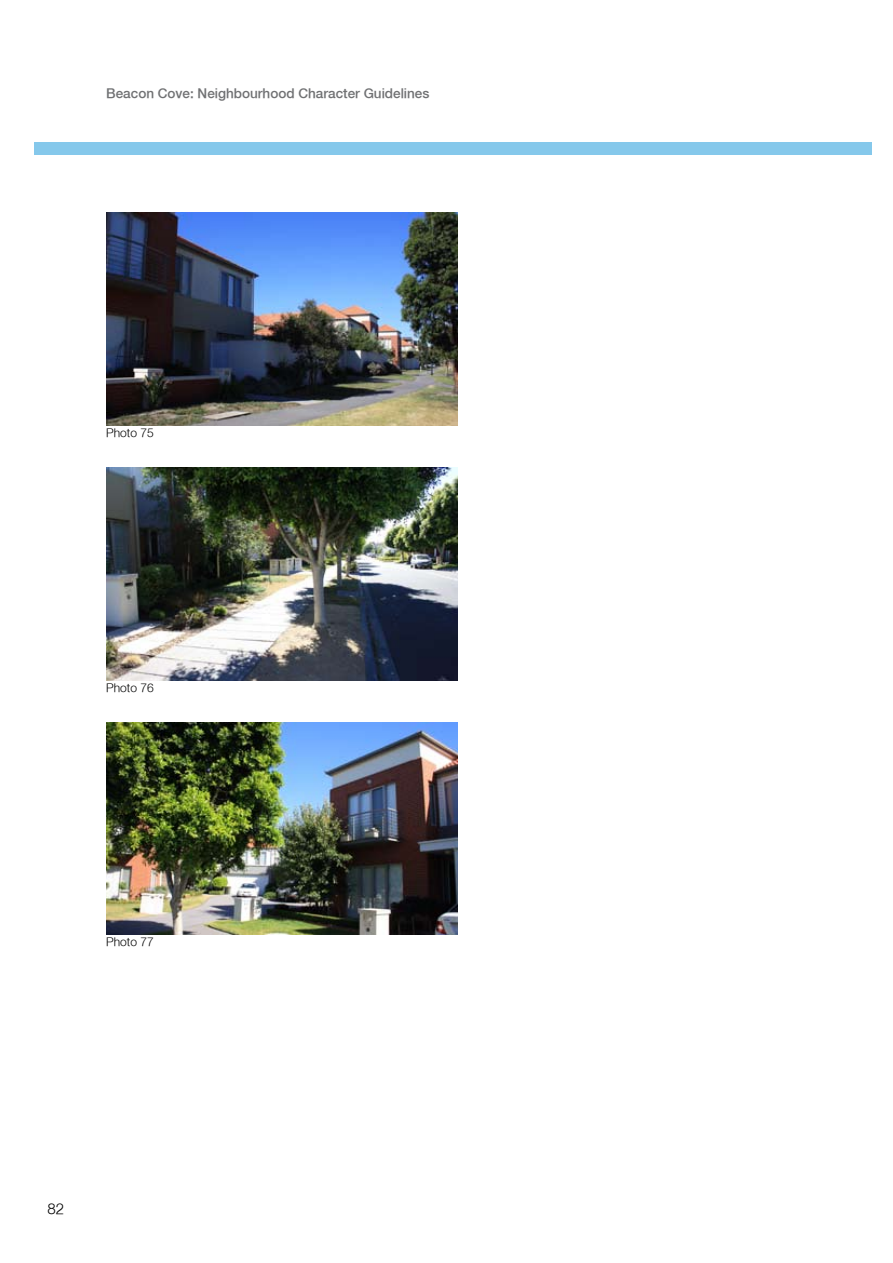
<style>
.page{position:relative;width:893px;height:1263px;background:#fff}
.page>*{position:absolute;margin:0;border:0;box-sizing:border-box;transform-origin:0 0}
.t1{font:300 15px "Helvetica 45";color:#000}
.t2{font:500 13.5px "Helvetica 65";color:#707173}
.t3{font:300 12px "Helvetica 45";color:#000}
</style>
<div class="page">
<div style="left:34px;top:142px;width:838px;height:13px;background:#85c8eb"></div>
<img style="left:106px;top:723px;width:351px;height:211px">
<img style="left:106px;top:468px;width:351px;height:212px">
<img style="left:106px;top:213px;width:351px;height:212px">
<p class="t2" style="left:106px;top:85px;width:325px">Beacon Cove: Neighbourhood Character Guidelines</p>
<p class="t3" style="left:106px;top:425px;width:49px">Photo 75</p>
<p class="t3" style="left:106px;top:680px;width:49px">Photo 76</p>
<p class="t3" style="left:106px;top:934px;width:49px">Photo 77</p>
<p class="t1" style="left:48px;top:1199px;width:17px">82</p>
</div>
